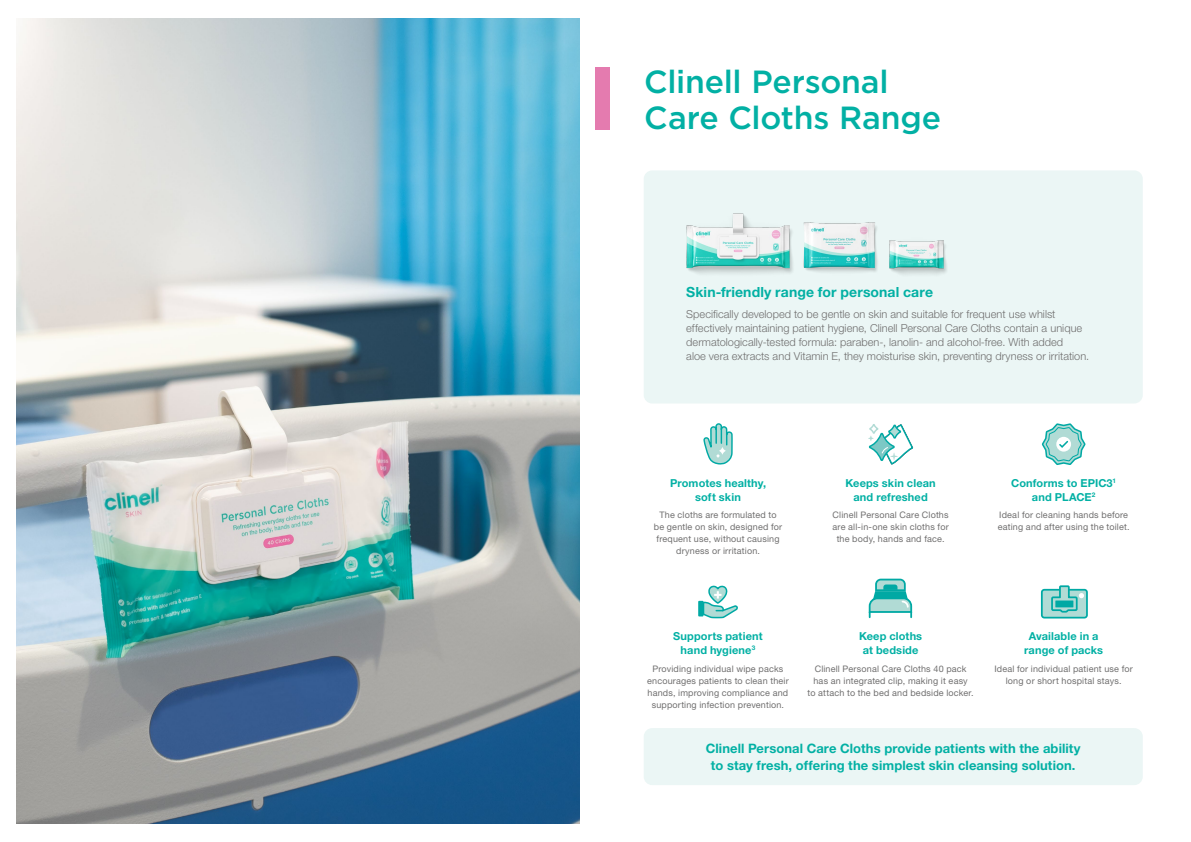
<style>
.page{position:relative;width:1191px;height:842px;background:#fff}
.page>*{position:absolute;margin:0;border:0;box-sizing:border-box;transform-origin:0 0}
.t1{font:500 32px/36px "Gotham";letter-spacing:-.005em;color:#02b0a4}
.t2{font:700 14px "Helvetica Neue LT Pro";letter-spacing:.005em;color:#02b0a4}
.t3{font:700 13px/17px "Helvetica Neue LT Pro";letter-spacing:.005em;color:#02b0a4;text-align:center}
.t4{font:300 11px/14px "Helvetica Neue LT Pro";color:#706f6f}
.t5{font:700 11px/14px "Helvetica Neue LT Pro";letter-spacing:.01em;color:#02b0a4;text-align:center}
.t6{font:9px/12px "Helvetica Neue LT Pro";letter-spacing:.02em;color:#706f6f;text-align:center}
</style>
<div class="page">
<div style="left:595px;top:67px;width:14px;height:63px;background:#e47baf"></div>
<div style="left:643px;top:170px;width:499px;height:233px;background:#ebf6f5;border-radius:9px"></div>
<svg style="left:868px;top:424px;width:45px;height:41px"></svg>
<svg style="left:868px;top:579px;width:44px;height:38px"></svg>
<svg style="left:1041px;top:423px;width:44px;height:42px"></svg>
<div style="left:698px;top:601px;width:5px;height:15px;background:#00a9a4"></div>
<svg style="left:702px;top:585px;width:36px;height:33px"></svg>
<svg style="left:703px;top:423px;width:30px;height:42px"></svg>
<svg style="left:1041px;top:585px;width:46px;height:33px;background:#81cfca"></svg>
<img style="left:686px;top:213px;width:107px;height:61px">
<img style="left:889px;top:240px;width:58px;height:35px">
<img style="left:803px;top:222px;width:75px;height:50px">
<div style="left:643px;top:728px;width:499px;height:57px;background:#ebf6f5;border-radius:9px"></div>
<img style="left:16px;top:18px;width:563px;height:805px">
<h1 class="t1" style="left:644px;top:63px;width:298px">Clinell Personal<br>Care Cloths Range</h1>
<h2 class="t2" style="left:686px;top:283px;width:248px">Skin-friendly range for personal care</h2>
<p class="t4" style="left:686px;top:307px;width:404px">Specifically developed to be gentle on skin and suitable for frequent use whilst effectively maintaining patient hygiene, Clinell Personal Care Cloths contain a unique dermatologically-tested formula: paraben-, lanolin- and alcohol-free. With added<br>aloe vera extracts and Vitamin E, they moisturise skin, preventing dryness or irritation.</p>
<p class="t5" style="left:670px;top:475px;width:97px">Promotes healthy, soft skin</p>
<p class="t6" style="left:654px;top:509px;width:130px">The cloths are formulated to be gentle on skin, designed for frequent use, without causing dryness or irritation.</p>
<p class="t5" style="left:845px;top:475px;width:92px">Keeps skin clean and refreshed</p>
<p class="t6" style="left:832px;top:509px;width:118px">Clinell Personal Care Cloths are all-in-one skin cloths for the body, hands and face.</p>
<p class="t5" style="left:1011px;top:475px;width:106px">Conforms to EPIC3<sup>1 </sup>and PLACE<sup>2</sup></p>
<p class="t6" style="left:997px;top:509px;width:133px;text-align:left">Ideal for cleaning hands before eating and after using the toilet.</p>
<p class="t5" style="left:673px;top:629px;width:91px">Supports patient hand hygiene<sup>3</sup></p>
<p class="t6" style="left:647px;top:662px;width:143px">Providing individual wipe packs encourages patients to clean their hands, improving compliance and supporting infection prevention.</p>
<p class="t5" style="left:859px;top:629px;width:65px">Keep cloths at bedside</p>
<p class="t6" style="left:807px;top:662px;width:168px">Clinell Personal Care Cloths 40 pack has an integrated clip, making it easy<br>to attach to the bed and bedside locker.</p>
<p class="t5" style="left:1024px;top:629px;width:80px">Available in a range of packs</p>
<p class="t6" style="left:994px;top:662px;width:140px">Ideal for individual patient use for long or short hospital stays.</p>
<h3 class="t3" style="left:706px;top:739px;width:376px">Clinell Personal Care Cloths provide patients with the ability to stay fresh, offering the simplest skin cleansing solution.</h3>
</div>
